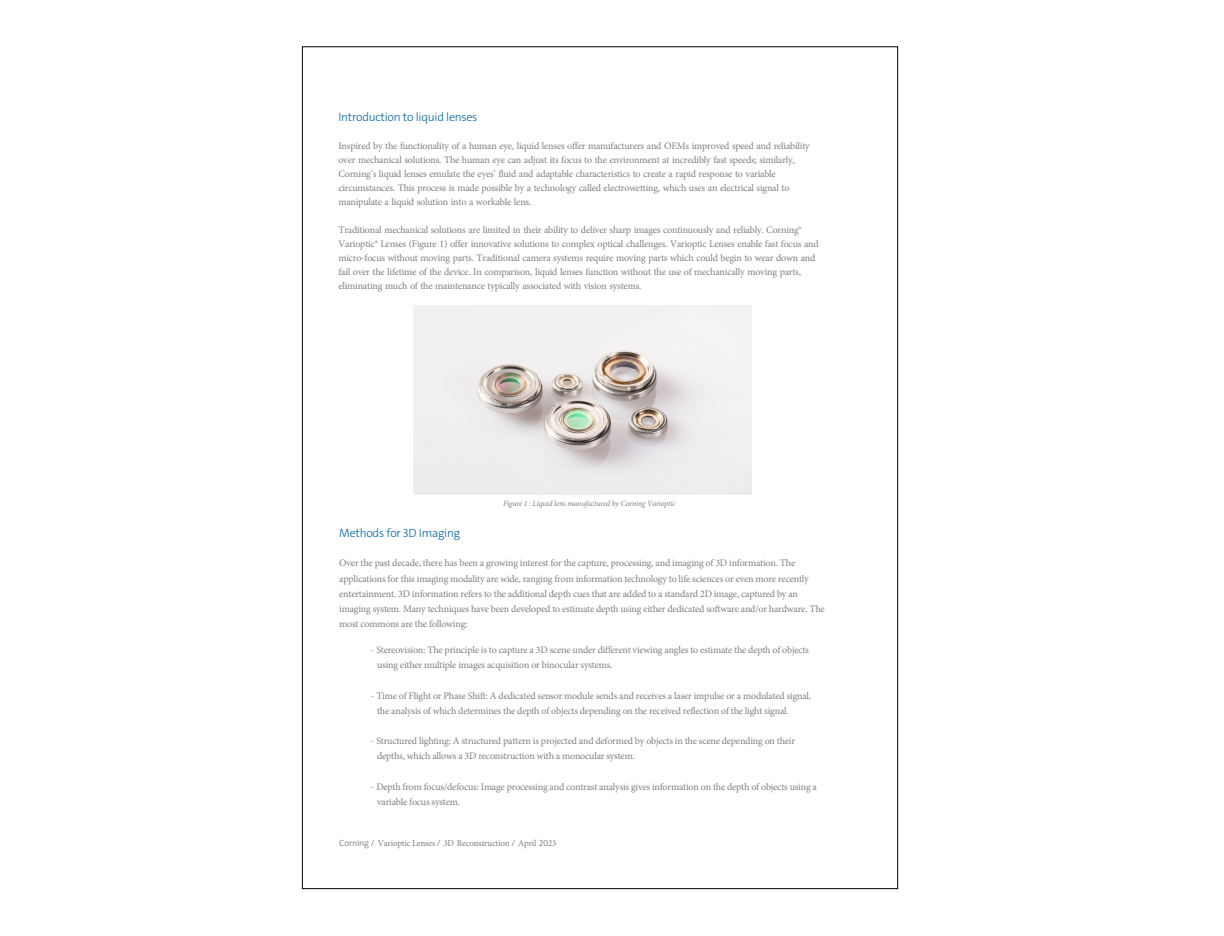
<style>
.page{position:relative;width:1224px;height:936px;background:#fff}
.page>*{position:absolute;margin:0;border:0;box-sizing:border-box;transform-origin:0 0}
.t1{font:300 12px "The Sans C4 s";letter-spacing:-.02em;color:#0065a4}
.t2{font:10px/14px "Minion Pro";letter-spacing:-.02em;color:#807f83}
.t3{font:9px "Minion Pro";letter-spacing:-.02em;color:#807f83}
.t4{font:italic 8px "Minion Pro";letter-spacing:-.02em;color:#807f83}
.s1{font-family:"The Sans";font-weight:300}
.s2{font-family:"The Sans Semi Light Caps"}
</style>
<div class="page">
<img style="left:414px;top:305px;width:338px;height:190px">
<p class="t1" style="left:338px;top:110px;width:141px">Introduction to liquid lenses</p>
<p class="t2" style="left:338px;top:139px;width:473px">Inspired by the functionality of a human eye, liquid lenses offer manufacturers and OEMs improved speed and reliability over mechanical solutions. The human eye can adjust its focus to the environment at incredibly fast speeds; similarly, Corning’s liquid lenses emulate the eyes’ fluid and adaptable characteristics to create a rapid response to variable circumstances. This process is made possible by a technology called electrowetting, which uses an electrical signal to manipulate a liquid solution into a workable lens.</p>
<p class="t2" style="left:338px;top:223px;width:482px">Traditional mechanical solutions are limited in their ability to deliver sharp images continuously and reliably. Corning® Varioptic® Lenses (Figure 1) offer innovative solutions to complex optical challenges. Varioptic Lenses enable fast focus and micro-focus without moving parts. Traditional camera systems require moving parts which could begin to wear down and fail over the lifetime of the device. In comparison, liquid lenses function without the use of mechanically moving parts, eliminating much of the maintenance typically associated with vision systems.</p>
<p class="t4" style="left:503px;top:499px;width:174px">Figure 1 : Liquid lens manufactured by Corning Varioptic</p>
<p class="t1" style="left:339px;top:526px;width:122px">Methods for 3D Imaging</p>
<p class="t2" style="left:339px;top:555px;width:487px;line-height:15.2px">Over the past decade, there has been a growing interest for the capture, processing, and imaging of 3D information. The applications for this imaging modality are wide, ranging from information technology to life sciences or even more recently entertainment. 3D information refers to the additional depth cues that are added to a standard 2D image, captured by an imaging system. Many techniques have been developed to estimate depth using either dedicated software and/or hardware. The most commons are the following:</p>
<p class="t2" style="left:377px;top:642px;width:433px;line-height:15.2px;text-indent:-6px">- Stereovision: The principle is to capture a 3D scene under different viewing angles to estimate the depth of objects using either multiple images acquisition or binocular systems.</p>
<p class="t2" style="left:377px;top:688px;width:436px;line-height:15.2px;text-indent:-6px">- Time of Flight or Phase Shift: A dedicated sensor module sends and receives a laser impulse or a modulated signal, the analysis of which determines the depth of objects depending on the received reflection of the light signal.</p>
<p class="t2" style="left:377px;top:733px;width:420px;line-height:15.2px;text-indent:-6px">- Structured lighting: A structured pattern is projected and deformed by objects in the scene depending on their depths, which allows a 3D reconstruction with a monocular system.</p>
<p class="t2" style="left:377px;top:779px;width:441px;line-height:15.2px;text-indent:-6px">- Depth from focus/defocus: Image processing and contrast analysis gives information on the depth of objects using a variable focus system.</p>
<p class="t3" style="left:339px;top:837px;width:219px"><span class="s1">Corning /</span> Varioptic Lenses <span class="s1">/</span> 3D Reconstruction <span class="s1">/</span> April <span class="s2">20</span>23</p>
</div>
